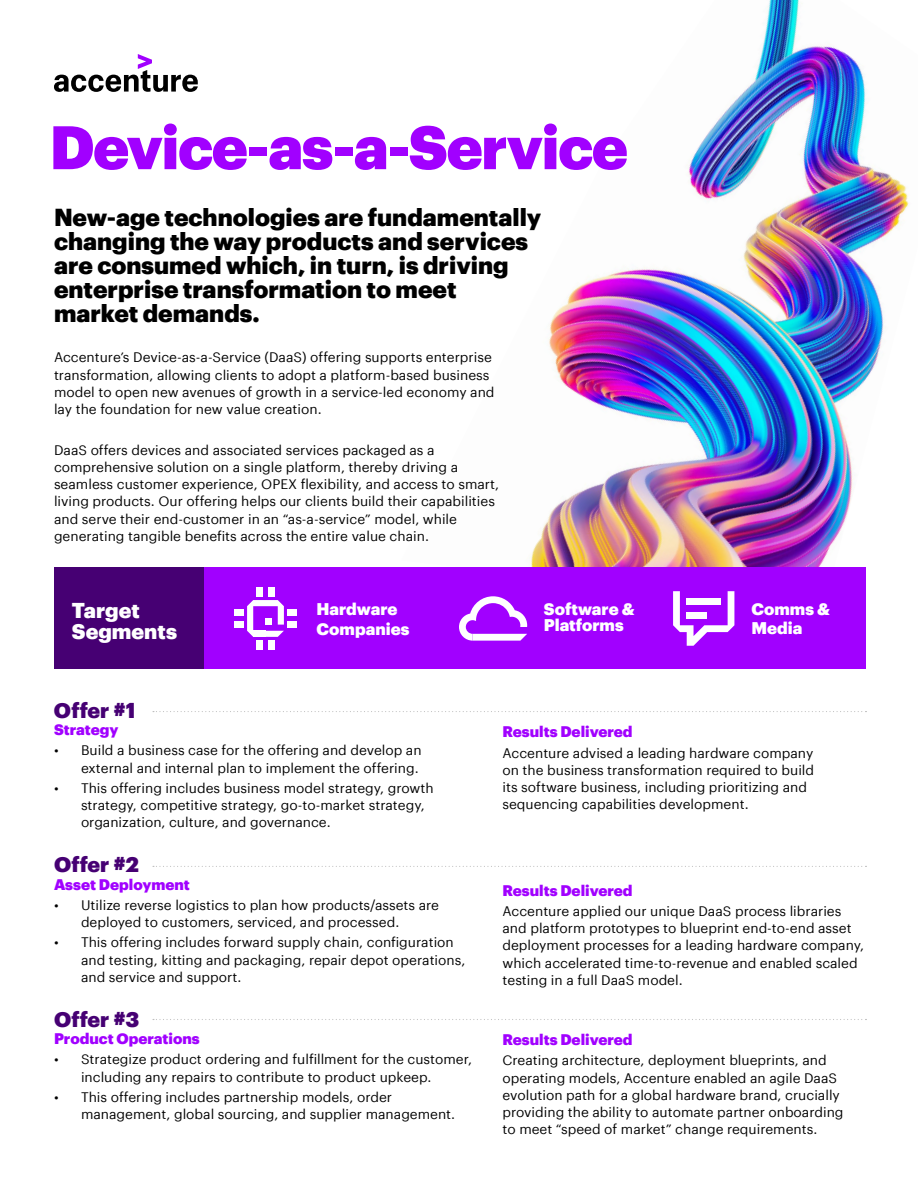
<style>
.page{position:relative;width:918px;height:1188px;background:#fff}
.page>*{position:absolute;margin:0;border:0;box-sizing:border-box;transform-origin:0 0}
.t1{font:900 60px "Graphik";letter-spacing:-.025em;color:#a100ff}
.t2{font:900 24px/24px "Graphik";color:#000}
.t3{font:900 21px "Graphik";color:#460073}
.t4{font:900 21px/21px "Graphik";color:#fff}
.t5{font:900 16.5px/20.2px "Graphik";color:#fff}
.t6{font:900 15px "Graphik";color:#a100ff}
.t7{font:13.5px/17.2px "Graphik";color:#000}
</style>
<div class="page">
<img style="left:531px;top:0;width:378px;height:567px">
<div style="left:203px;top:567px;width:663px;height:102px;background:#a100ff"></div>
<div style="left:54px;top:567px;width:149px;height:102px;background:#460073"></div>
<svg style="left:153px;top:711px;width:714px;height:1px"></svg>
<svg style="left:153px;top:866px;width:714px;height:1px"></svg>
<svg style="left:153px;top:1019px;width:714px;height:1px"></svg>
<svg style="left:247px;top:600px;width:37px;height:37px"></svg>
<div style="left:235px;top:609px;width:9px;height:6px;background:#fff"></div>
<div style="left:235px;top:622px;width:9px;height:6px;background:#fff"></div>
<div style="left:256px;top:588px;width:6px;height:9px;background:#fff"></div>
<div style="left:269px;top:588px;width:6px;height:9px;background:#fff"></div>
<div style="left:256px;top:640px;width:6px;height:9px;background:#fff"></div>
<div style="left:269px;top:640px;width:6px;height:9px;background:#fff"></div>
<div style="left:287px;top:609px;width:9px;height:6px;background:#fff"></div>
<div style="left:287px;top:622px;width:9px;height:6px;background:#fff"></div>
<div style="left:266px;top:618px;width:6px;height:7px;background:#fff"></div>
<div style="left:253px;top:631px;width:13px;height:6px;background:#fff"></div>
<svg style="left:673px;top:591px;width:61px;height:55px"></svg>
<svg style="left:459px;top:596px;width:68px;height:45px"></svg>
<svg style="left:54px;top:54px;width:144px;height:38px"></svg>
<h1 class="t1" style="left:50px;top:101px;width:580px">Device-as-a-Service</h1>
<h2 class="t2" style="left:54px;top:203px;width:489px">New-age technologies are fundamentally changing the way products and services are consumed which, in turn, is driving enterprise transformation to meet market demands.</h2>
<p class="t7" style="left:54px;top:348px;width:442px">Accenture’s Device-as-a-Service (DaaS) offering supports enterprise transformation, allowing clients to adopt a platform-based business model to open new avenues of growth in a service-led economy and lay the foundation for new value creation.</p>
<p class="t7" style="left:54px;top:440px;width:447px">DaaS offers devices and associated services packaged as a comprehensive solution on a single platform, thereby driving a seamless customer experience, OPEX flexibility, and access to smart, living products. Our offering helps our clients build their capabilities and serve their end-customer in an “as-a-service” model, while generating tangible benefits across the entire value chain.</p>
<h3 class="t4" style="left:72px;top:598px;width:107px">Target<br>Segments</h3>
<p class="t5" style="left:317px;top:597px;width:94px">Hardware<br>Companies</p>
<p class="t5" style="left:544px;top:599px;width:92px;line-height:16.5px">Software &amp;<br>Platforms</p>
<p class="t5" style="left:751px;top:597px;width:80px;line-height:19.5px">Comms &amp;<br>Media</p>
<h3 class="t3" style="left:54px;top:694px;width:83px">Offer #1</h3>
<p class="t6" style="left:54px;top:718px;width:66px">Strategy</p>
<p class="t7" style="left:54px;top:741px;width:369px;text-align:right">• Build a business case for the offering and develop an external and internal plan to implement the offering.</p>
<p class="t7" style="left:81px;top:778px;width:354px;text-indent:-27px">• This offering includes business model strategy, growth strategy, competitive strategy, go-to-market strategy, organization, culture, and governance.</p>
<h3 class="t3" style="left:54px;top:848px;width:87px">Offer #2</h3>
<p class="t6" style="left:54px;top:873px;width:137px">Asset Deployment</p>
<p class="t7" style="left:81px;top:895px;width:360px;text-indent:-27px">• Utilize reverse logistics to plan how products/assets are deployed to customers, serviced, and processed.</p>
<p class="t7" style="left:81px;top:933px;width:386px;text-indent:-27px">• This offering includes forward supply chain, configuration and testing, kitting and packaging, repair depot operations, and service and support.</p>
<h3 class="t3" style="left:54px;top:1003px;width:87px">Offer #3</h3>
<p class="t6" style="left:54px;top:1027px;width:147px">Product Operations</p>
<p class="t7" style="left:81px;top:1050px;width:393px;text-indent:-27px">• Strategize product ordering and fulfillment for the customer, including any repairs to contribute to product upkeep.</p>
<p class="t7" style="left:81px;top:1087px;width:376px;text-indent:-27px">• This offering includes partnership models, order management, global sourcing, and supplier management.</p>
<p class="t6" style="left:502px;top:720px;width:132px">Results Delivered</p>
<p class="t7" style="left:502px;top:743px;width:313px">Accenture advised a leading hardware company on the business transformation required to build its software business, including prioritizing and sequencing capabilities development.</p>
<p class="t6" style="left:502px;top:878px;width:132px">Results Delivered</p>
<p class="t7" style="left:502px;top:901px;width:363px">Accenture applied our unique DaaS process libraries and platform prototypes to blueprint end-to-end asset deployment processes for a leading hardware company, which accelerated time-to-revenue and enabled scaled testing in a full DaaS model.</p>
<p class="t6" style="left:502px;top:1028px;width:132px">Results Delivered</p>
<p class="t7" style="left:502px;top:1051px;width:343px">Creating architecture, deployment blueprints, and operating models, Accenture enabled an agile DaaS evolution path for a global hardware brand, crucially providing the ability to automate partner onboarding to meet “speed of market” change requirements.</p>
</div>
